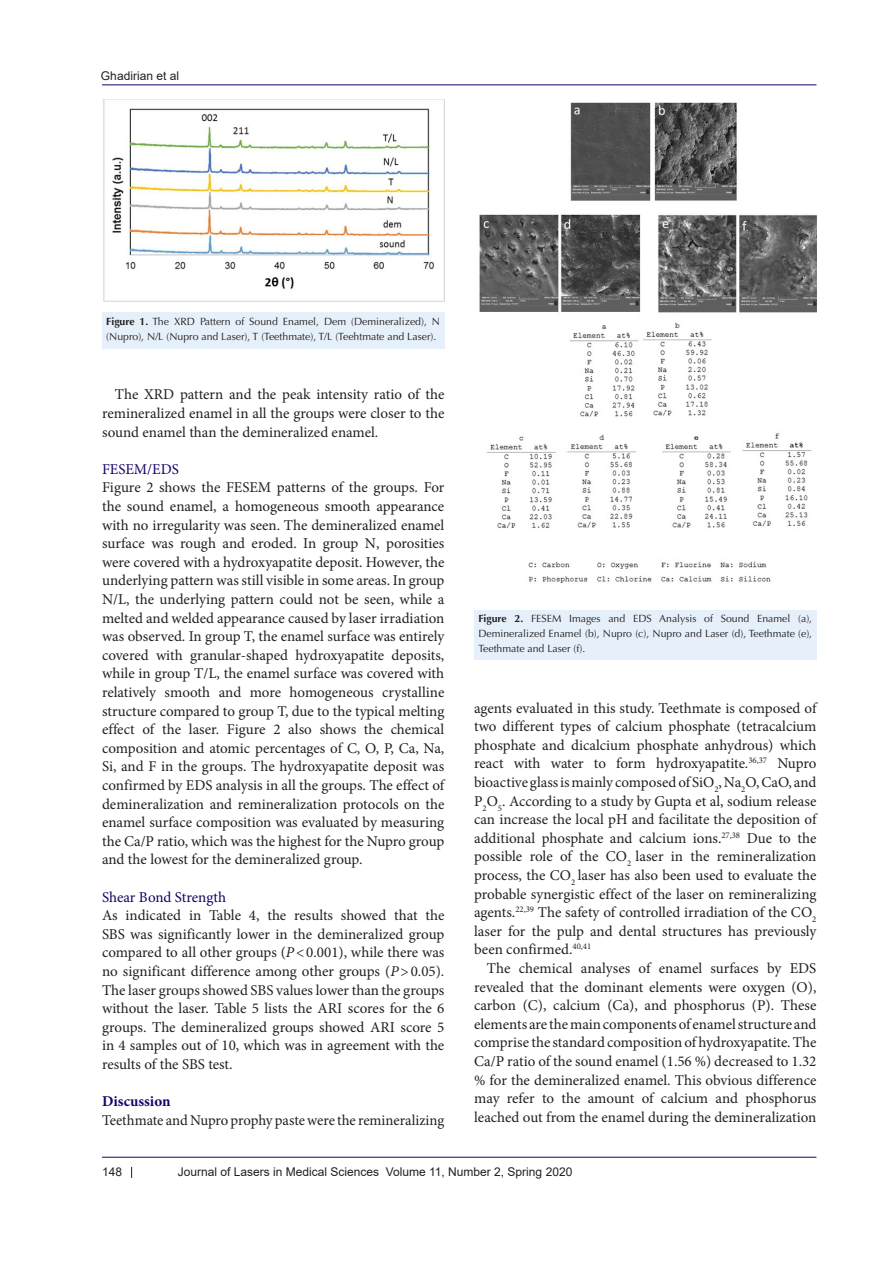
<style>
.page{position:relative;width:893px;height:1263px;background:#fff}
.page>*{position:absolute;margin:0;border:0;box-sizing:border-box;transform-origin:0 0}
.t1{font:15px/18.6px "Minion Pro";color:#231f20;text-align:justify}
.t2{font:15px "Minion Pro";color:#190066}
.t3{font:700 15px "Minion Pro";color:#190066}
.t4{font:12px "Arial";color:#231f20}
.t5{font:10.5px/15px "Optima LT Std";color:#231f20}
.s1{font-weight:700}
.s2{font-style:italic}
</style>
<div class="page">
<hr style="left:102px;top:85px;width:714px;height:1px;background:#190066">
<hr style="left:102px;top:1157px;width:714px;height:1px;background:#190066">
<img style="left:103px;top:100px;width:341px;height:201px">
<div style="left:102px;top:313px;width:342px;height:36px;background:#e6f0fa"></div>
<div style="left:474px;top:610px;width:342px;height:50px;background:#e6f0fa"></div>
<img style="left:479px;top:102px;width:337px;height:481px">
<p class="t4" style="left:101px;top:67px;width:80px">Ghadirian et al</p>
<p class="t5" style="left:106px;top:314px;width:335px"><span class="s1">Figure 1.</span> The XRD Pattern of Sound Enamel, Dem (Demineralized), N (Nupro), N/L (Nupro and Laser), T (Teethmate), T/L (Teehtmate and Laser).</p>
<p class="t1" style="left:102px;top:385px;width:344px;text-indent:13px">The XRD pattern and the peak intensity ratio of the remineralized enamel in all the groups were closer to the sound enamel than the demineralized enamel.</p>
<p class="t2" style="left:102px;top:459px;width:78px">FESEM/EDS</p>
<p class="t1" style="left:102px;top:478px;width:344px">Figure 2 shows the FESEM patterns of the groups. For the sound enamel, a homogeneous smooth appearance with no irregularity was seen. The demineralized enamel surface was rough and eroded. In group N, porosities were covered with a hydroxyapatite deposit. However, the underlying pattern was still visible in some areas. In group N/L, the underlying pattern could not be seen, while a melted and welded appearance caused by laser irradiation was observed. In group T, the enamel surface was entirely covered with granular-shaped hydroxyapatite deposits, while in group T/L, the enamel surface was covered with relatively smooth and more homogeneous crystalline structure compared to group T, due to the typical melting effect of the laser. Figure 2 also shows the chemical composition and atomic percentages of C, O, P, Ca, Na, Si, and F in the groups. The hydroxyapatite deposit was confirmed by EDS analysis in all the groups. The effect of demineralization and remineralization protocols on the enamel surface composition was evaluated by measuring the Ca/P ratio, which was the highest for the Nupro group and the lowest for the demineralized group.</p>
<p class="t2" style="left:102px;top:887px;width:125px">Shear Bond Strength</p>
<p class="t1" style="left:102px;top:906px;width:344px">As indicated in Table 4, the results showed that the SBS was significantly lower in the demineralized group compared to all other groups (<span class="s2">P</span>&lt;0.001), while there was no significant difference among other groups (<span class="s2">P</span>&gt;0.05).<br>The laser groups showed SBS values lower than the groups without the laser. Table 5 lists the ARI scores for the 6 groups. The demineralized groups showed ARI score 5 in 4 samples out of 10, which was in agreement with the results of the SBS test.</p>
<p class="t3" style="left:102px;top:1091px;width:70px">Discussion</p>
<p class="t1" style="left:102px;top:1111px;width:344px">Teethmate and Nupro prophy paste were the remineralizing</p>
<p class="t5" style="left:478px;top:611px;width:335px;text-align:justify"><span class="s1">Figure 2.</span> FESEM Images and EDS Analysis of Sound Enamel (a), Demineralized Enamel (b), Nupro (c), Nupro and Laser (d), Teethmate (e), Teethmate and Laser (f).</p>
<p class="t1" style="left:474px;top:698px;width:344px">agents evaluated in this study. Teethmate is composed of two different types of calcium phosphate (tetracalcium phosphate and dicalcium phosphate anhydrous) which react with water to form hydroxyapatite.<sup>36,37</sup> Nupro bioactive glass is mainly composed of SiO<sub>2</sub>, Na<sub>2</sub>O, CaO, and P<sub>2</sub>O<sub>5</sub>. According to a study by Gupta et al, sodium release can increase the local pH and facilitate the deposition of additional phosphate and calcium ions.<sup>27,38</sup> Due to the possible role of the CO<sub>2</sub> laser in the remineralization process, the CO<sub>2</sub> laser has also been used to evaluate the probable synergistic effect of the laser on remineralizing agents.<sup>22,39</sup> The safety of controlled irradiation of the CO<sub>2 </sub>laser for the pulp and dental structures has previously been confirmed.<sup>40,41</sup></p>
<p class="t1" style="left:474px;top:959px;width:344px;text-indent:13px">The chemical analyses of enamel surfaces by EDS revealed that the dominant elements were oxygen (O), carbon (C), calcium (Ca), and phosphorus (P). These elements are the main components of enamel structure and comprise the standard composition of hydroxyapatite. The Ca/P ratio of the sound enamel (1.56 %) decreased to 1.32 % for the demineralized enamel. This obvious difference may refer to the amount of calcium and phosphorus leached out from the enamel during the demineralization</p>
<p class="t4" style="left:102px;top:1163px;width:22px">148</p>
<p class="t4" style="left:178px;top:1163px;width:396px">Journal of Lasers in Medical Sciences Volume 11, Number 2, Spring 2020</p>
</div>
